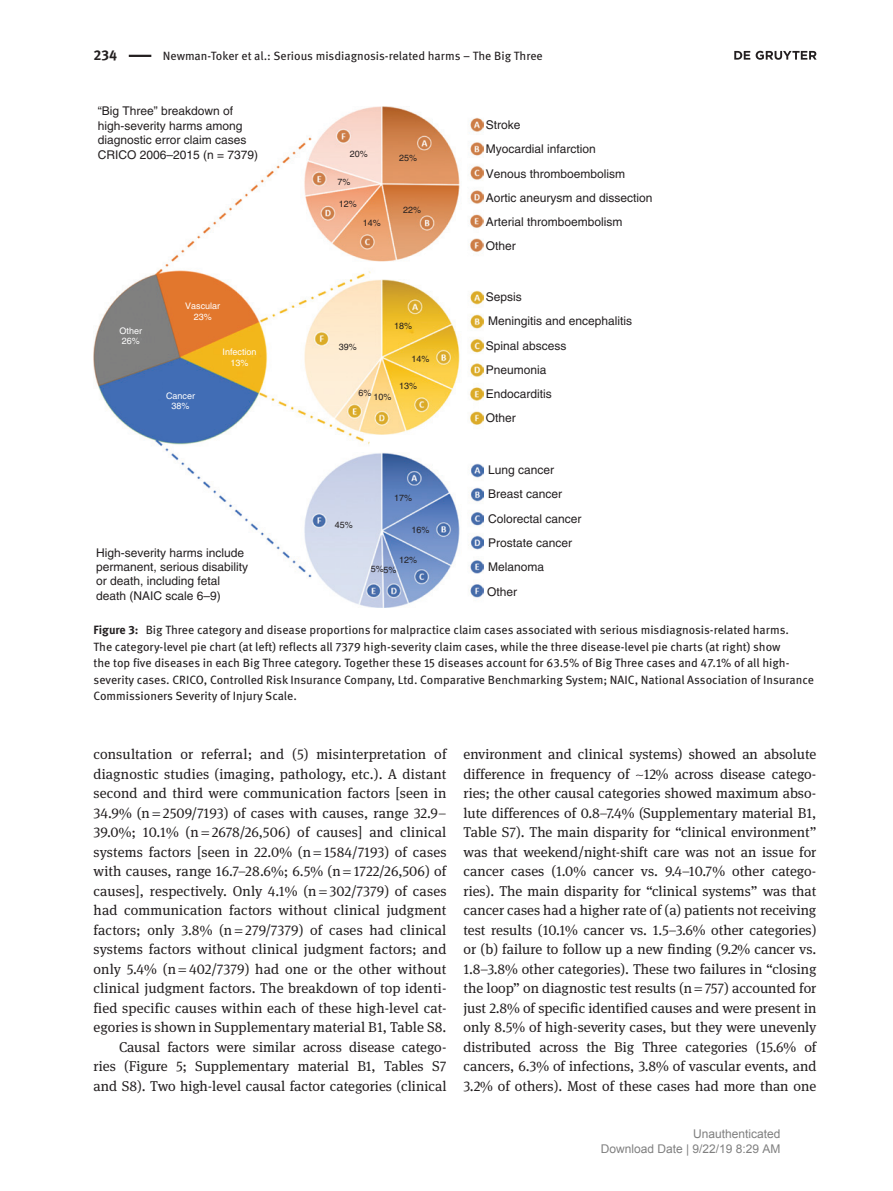
<style>
.page{position:relative;width:893px;height:1191px;background:#fff}
.page>*{position:absolute;margin:0;border:0;box-sizing:border-box;transform-origin:0 0}
.t1{font:14.25px/19.5px "DG Meta Serif Science";letter-spacing:.01em;color:#231f20;text-align:right}
.t2{font:700 14.25px "DG Meta Science";color:#231f20}
.t3{font:12px/16.5px "DG Meta Science";color:#231f20}
.t4{font:12px/24.3px "Helvetica";color:#231f20}
.t5{font:12px/15px "Arial";color:#808080;text-align:right}
.t6{font:9px "Helvetica";color:#231f20}
.t7{font:9px/10.8px "Helvetica";color:#fff;text-align:center}
.s1{font-weight:700}
</style>
<div class="page">
<hr style="left:129px;top:55px;width:22px;height:2px;background:#231f20">
<img style="left:94px;top:107px;width:390px;height:501px">
<svg style="left:734px;top:51px;width:83px;height:9px"></svg>
<p class="t2" style="left:94px;top:44px;width:25px">234</p>
<p class="t3" style="left:163px;top:47px;width:381px">Newman-Toker et al.: Serious misdiagnosis-related harms – The Big Three</p>
<p class="t4" style="left:98px;top:104px;width:162px;line-height:14.4px">“Big Three” breakdown of high-severity harms among diagnostic error claim cases<br>CRICO 2006–2015 (n = 7379)</p>
<p class="t7" style="left:119px;top:325px;width:24px;text-align:left">Other<br>26%</p>
<p class="t7" style="left:185px;top:301px;width:37px">Vascular<br>23%</p>
<p class="t7" style="left:166px;top:390px;width:31px">Cancer<br>38%</p>
<p class="t7" style="left:222px;top:346px;width:36px">Infection<br>13%</p>
<p class="t4" style="left:96px;top:545px;width:154px;line-height:14.4px">High-severity harms include permanent, serious disability or death, including fetal death (NAIC scale 6–9)</p>
<p class="t6" style="left:350px;top:149px;width:20px">20%</p>
<p class="t6" style="left:337px;top:177px;width:15px">7%</p>
<p class="t6" style="left:339px;top:198px;width:20px">12%</p>
<p class="t6" style="left:363px;top:218px;width:20px">14%</p>
<p class="t6" style="left:399px;top:152px;width:20px">25%</p>
<p class="t6" style="left:403px;top:204px;width:20px">22%</p>
<p class="t6" style="left:339px;top:341px;width:20px">39%</p>
<p class="t6" style="left:394px;top:321px;width:20px">18%</p>
<p class="t6" style="left:358px;top:387px;width:15px">6%</p>
<p class="t6" style="left:373px;top:392px;width:20px">10%</p>
<p class="t6" style="left:412px;top:353px;width:20px">14%</p>
<p class="t6" style="left:399px;top:381px;width:20px">13%</p>
<p class="t6" style="left:335px;top:519px;width:20px">45%</p>
<p class="t6" style="left:394px;top:492px;width:20px">17%</p>
<p class="t6" style="left:412px;top:524px;width:20px">16%</p>
<p class="t6" style="left:399px;top:555px;width:20px">12%</p>
<p class="t6" style="left:371px;top:564px;width:27px">5%5%</p>
<p class="t4" style="left:486px;top:113px;width:168px">Stroke<br>Myocardial infarction<br>Venous thromboembolism<br>Aortic aneurysm and dissection<br>Arterial thromboembolism<br>Other</p>
<p class="t4" style="left:486px;top:285px;width:148px">Sepsis<br>Meningitis and encephalitis<br>Spinal abscess<br>Pneumonia<br>Endocarditis</p>
<p class="t4" style="left:486px;top:406px;width:32px">Other</p>
<p class="t4" style="left:488px;top:458px;width:95px">Lung cancer<br>Breast cancer<br>Colorectal cancer<br>Prostate cancer<br>Melanoma</p>
<p class="t4" style="left:487px;top:579px;width:32px">Other</p>
<p class="t3" style="left:94px;top:621px;width:722px"><span class="s1">Figure 3:</span> Big Three category and disease proportions for malpractice claim cases associated with serious misdiagnosis-related harms.<br>The category-level pie chart (at left) reflects all 7379 high-severity claim cases, while the three disease-level pie charts (at right) show<br>the top five diseases in each Big Three category. Together these 15 diseases account for 63.5% of Big Three cases and 47.1% of all high&shy;severity cases. CRICO, Controlled Risk Insurance Company, Ltd. Comparative Benchmarking System; NAIC, National Association of Insurance Commissioners Severity of Injury Scale.</p>
<p class="t1" style="left:94px;top:744px;width:354px">consultation or referral; and (5) misinterpretation of diagnostic studies (imaging, pathology, etc.). A distant second and third were communication factors [seen in 34.9% (n 2509/7193) of cases with causes, range 32.9– 39.0%; 10.1% (n 2678/26,506) of causes] and clinical systems factors [seen in 22.0% (n 1584/7193) of cases with causes, range 16.7–28.6%; 6.5% (n 1722/26,506) of causes], respectively. Only 4.1% (n 302/7379) of cases had communication factors without clinical judgment factors; only 3.8% (n 279/7379) of cases had clinical systems factors without clinical judgment factors; and only 5.4% (n 402/7379) had one or the other without clinical judgment factors. The breakdown of top identi&shy;fied specific causes within each of these high-level cat&shy;egories is shown in Supplementary material B1, Table S8.<br>Causal factors were similar across disease catego&shy;ries (Figure 5; Supplementary material B1, Tables S7 and S8). Two high-level causal factor categories (clinical</p>
<p class="t1" style="left:463px;top:744px;width:354px;text-align:justify">environment and clinical systems) showed an absolute difference in frequency of 12% across disease catego&shy;ries; the other causal categories showed maximum abso&shy;lute differences of 0.8–7.4% (Supplementary material B1, Table S7). The main disparity for “clinical environment” was that weekend/night-shift care was not an issue for cancer cases (1.0% cancer vs. 9.4–10.7% other catego&shy;ries). The main disparity for “clinical systems” was that cancer cases had a higher rate of (a) patients not receiving test results (10.1% cancer vs. 1.5–3.6% other categories) or (b) failure to follow up a new finding (9.2% cancer vs.<br>1.8–3.8% other categories). These two failures in “closing the loop” on diagnostic test results (n 757) accounted for just 2.8% of specific identified causes and were present in only 8.5% of high-severity cases, but they were unevenly distributed across the Big Three categories (15.6% of cancers, 6.3% of infections, 3.8% of vascular events, and 3.2% of others). Most of these cases had more than one</p>
<p class="t5" style="left:601px;top:1127px;width:181px">Unauthenticated<br>Download Date | 9/22/19 8:29 AM</p>
</div>
